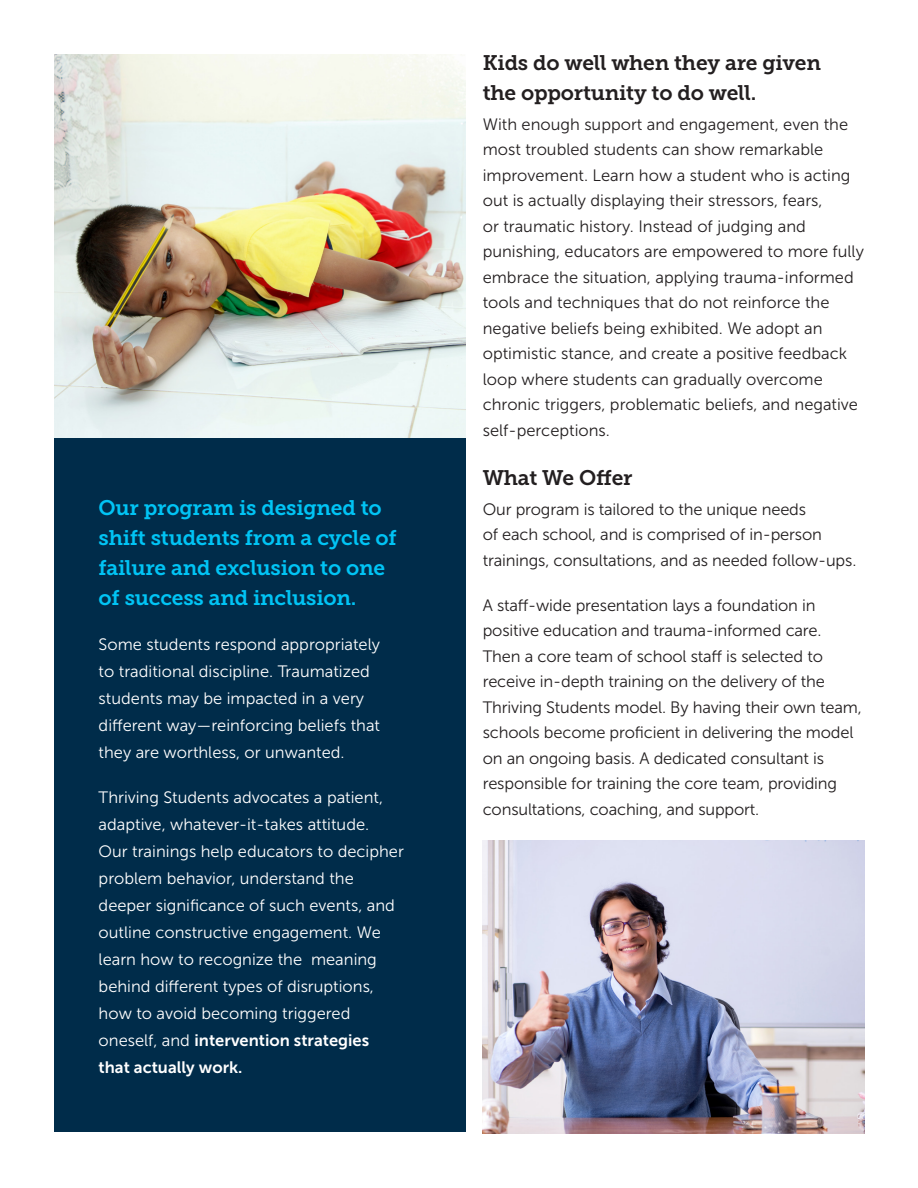
<style>
.page{position:relative;width:918px;height:1188px;background:#fff}
.page>*{position:absolute;margin:0;border:0;box-sizing:border-box;transform-origin:0 0}
.t1{font:21px/30px "Museo Slab 700";letter-spacing:-.01em;color:#00c4f5}
.t2{font:21px/30px "Museo Slab 700";letter-spacing:-.01em;color:#231f20}
.t3{font:16.5px/25.5px "Museo Sans 300";letter-spacing:-.005em;color:#231f20}
.t4{font:16.5px/27px "Museo Sans 300";color:#fff}
.s1{font-family:"Museo Sans 700"}
</style>
<div class="page">
<img style="left:483px;top:841px;width:381px;height:293px">
<div style="left:54px;top:429px;width:411px;height:703px;background:#002c4a"></div>
<img style="left:54px;top:54px;width:412px;height:383px">
<p class="t1" style="left:99px;top:493px;width:300px">Our program is designed to shift students from a cycle of failure and exclusion to one of success and inclusion.</p>
<p class="t4" style="left:99px;top:631px;width:283px">Some students respond appropriately to traditional discipline. Traumatized students may be impacted in a very different way—reinforcing beliefs that they are worthless, or unwanted.</p>
<p class="t4" style="left:99px;top:784px;width:307px">Thriving Students advocates a patient, adaptive, whatever-it-takes attitude.<br>Our trainings help educators to decipher problem behavior, understand the deeper significance of such events, and outline constructive engagement. We learn how to recognize the meaning behind different types of disruptions, how to avoid becoming triggered oneself, and <span class="s1">intervention strategies that actually work.</span></p>
<p class="t2" style="left:483px;top:48px;width:340px">Kids do well when they are given the opportunity to do well.</p>
<p class="t3" style="left:483px;top:111px;width:383px">With enough support and engagement, even the most troubled students can show remarkable improvement. Learn how a student who is acting out is actually displaying their stressors, fears,<br>or traumatic history. Instead of judging and punishing, educators are empowered to more fully embrace the situation, applying trauma-informed tools and techniques that do not reinforce the negative beliefs being exhibited. We adopt an optimistic stance, and create a positive feedback loop where students can gradually overcome chronic triggers, problematic beliefs, and negative self-perceptions.</p>
<p class="t2" style="left:483px;top:463px;width:151px">What We Offer</p>
<p class="t3" style="left:483px;top:496px;width:375px">Our program is tailored to the unique needs<br>of each school, and is comprised of in-person trainings, consultations, and as needed follow-ups.</p>
<p class="t3" style="left:483px;top:592px;width:381px">A staff-wide presentation lays a foundation in positive education and trauma-informed care.<br>Then a core team of school staff is selected to receive in-depth training on the delivery of the Thriving Students model. By having their own team, schools become proficient in delivering the model on an ongoing basis. A dedicated consultant is responsible for training the core team, providing consultations, coaching, and support.</p>
</div>
